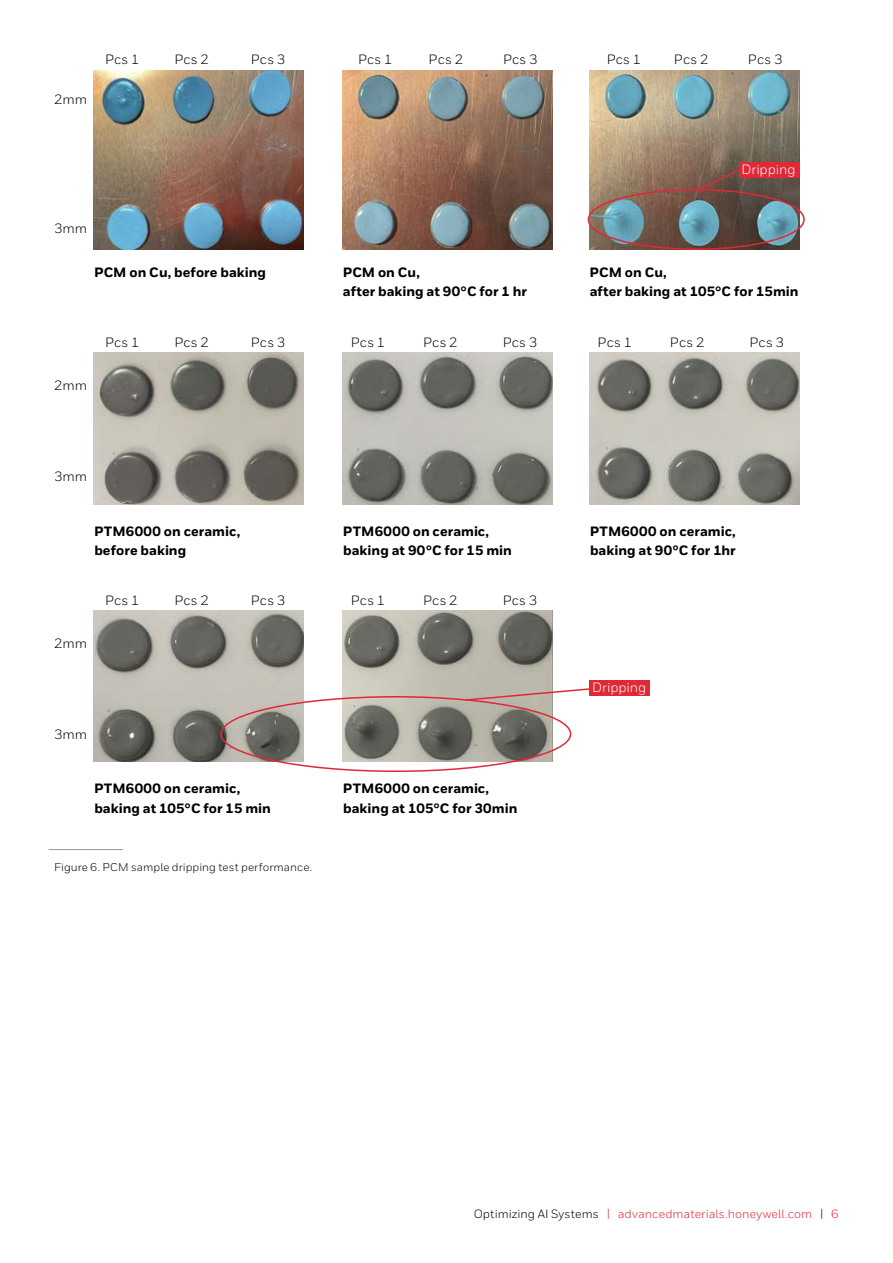
<style>
.page{position:relative;width:893px;height:1263px;background:#fff}
.page>*{position:absolute;margin:0;border:0;box-sizing:border-box;transform-origin:0 0}
.t1{font:800 13.5px/19.5px "Honeywell Sans";color:#000}
.t2{font:13.5px "Honeywell Sans";color:#000}
.t3{font:13.5px "Honeywell Sans";letter-spacing:-.005em;color:#fff}
.t4{font:12px "Honeywell Sans";letter-spacing:.005em;color:#e02836}
.t5{font:11.25px "Honeywell Sans";letter-spacing:.005em;color:#000}
.s1{color:#000}
.s2{color:#dc202e}
</style>
<div class="page">
<img style="left:94px;top:70px;width:210px;height:179px">
<img style="left:94px;top:353px;width:210px;height:151px">
<img style="left:94px;top:610px;width:210px;height:152px">
<img style="left:343px;top:353px;width:210px;height:151px">
<img style="left:343px;top:610px;width:210px;height:152px">
<img style="left:589px;top:353px;width:210px;height:151px">
<img style="left:342px;top:70px;width:210px;height:179px">
<img style="left:589px;top:70px;width:210px;height:179px">
<div style="left:588px;top:189px;width:217px;height:61px;border:2px solid #e02836;border-radius:50%"></div>
<div style="left:220px;top:696px;width:351px;height:76px;border:2px solid #e02836;border-radius:50%"></div>
<div style="left:739px;top:162px;width:60px;height:16px;background:#e02836"></div>
<div style="left:589px;top:681px;width:61px;height:15px;background:#e02836"></div>
<svg style="left:696px;top:167px;width:47px;height:25px"></svg>
<svg style="left:464px;top:687px;width:125px;height:15px"></svg>
<hr style="left:49px;top:849px;width:74px;height:1px;background:#939598">
<p class="t2" style="left:54px;top:91px;width:34px">2mm</p>
<p class="t2" style="left:105px;top:52px;width:36px">Pcs 1</p>
<p class="t2" style="left:174px;top:52px;width:36px">Pcs 2</p>
<p class="t2" style="left:251px;top:52px;width:36px">Pcs 3</p>
<p class="t2" style="left:54px;top:220px;width:35px">3mm</p>
<p class="t1" style="left:94px;top:263px;width:173px">PCM on Cu, before baking</p>
<p class="t2" style="left:54px;top:378px;width:34px">2mm</p>
<p class="t2" style="left:105px;top:334px;width:36px">Pcs 1</p>
<p class="t2" style="left:174px;top:334px;width:36px">Pcs 2</p>
<p class="t2" style="left:251px;top:334px;width:36px">Pcs 3</p>
<p class="t2" style="left:358px;top:52px;width:36px">Pcs 1</p>
<p class="t2" style="left:429px;top:52px;width:36px">Pcs 2</p>
<p class="t2" style="left:503px;top:52px;width:36px">Pcs 3</p>
<p class="t2" style="left:607px;top:52px;width:36px">Pcs 1</p>
<p class="t2" style="left:674px;top:52px;width:36px">Pcs 2</p>
<p class="t2" style="left:748px;top:52px;width:36px">Pcs 3</p>
<p class="t1" style="left:343px;top:263px;width:186px">PCM on Cu,<br>after baking at 90°C for 1 hr</p>
<p class="t3" style="left:741px;top:161px;width:56px">Dripping</p>
<p class="t1" style="left:589px;top:263px;width:211px">PCM on Cu,<br>after baking at 105°C for 15min</p>
<p class="t2" style="left:351px;top:334px;width:36px">Pcs 1</p>
<p class="t2" style="left:423px;top:334px;width:36px">Pcs 2</p>
<p class="t2" style="left:598px;top:334px;width:36px">Pcs 1</p>
<p class="t2" style="left:503px;top:334px;width:36px">Pcs 3</p>
<p class="t2" style="left:670px;top:334px;width:36px">Pcs 2</p>
<p class="t2" style="left:749px;top:334px;width:36px">Pcs 3</p>
<p class="t2" style="left:54px;top:469px;width:35px">3mm</p>
<p class="t1" style="left:94px;top:522px;width:148px">PTM6000 on ceramic, before baking</p>
<p class="t2" style="left:54px;top:635px;width:34px">2mm</p>
<p class="t2" style="left:105px;top:592px;width:36px">Pcs 1</p>
<p class="t2" style="left:174px;top:592px;width:36px">Pcs 2</p>
<p class="t2" style="left:251px;top:592px;width:36px">Pcs 3</p>
<p class="t2" style="left:54px;top:726px;width:35px">3mm</p>
<p class="t1" style="left:94px;top:779px;width:178px">PTM6000 on ceramic, baking at 105°C for 15 min</p>
<p class="t5" style="left:54px;top:860px;width:260px">Figure 6. PCM sample dripping test performance.</p>
<p class="t1" style="left:343px;top:522px;width:170px">PTM6000 on ceramic, baking at 90°C for 15 min</p>
<p class="t2" style="left:351px;top:592px;width:36px">Pcs 1</p>
<p class="t2" style="left:423px;top:592px;width:36px">Pcs 2</p>
<p class="t2" style="left:503px;top:592px;width:36px">Pcs 3</p>
<p class="t1" style="left:343px;top:779px;width:176px">PTM6000 on ceramic, baking at 105°C for 30min</p>
<p class="t1" style="left:590px;top:522px;width:148px">PTM6000 on ceramic, baking at 90°C for 1hr</p>
<p class="t3" style="left:592px;top:680px;width:56px">Dripping</p>
<p class="t4" style="left:474px;top:1207px;width:366px"><span class="s1">Optimizing AI Systems</span> <span class="s2">|</span> advancedmaterials.honeywell.com <span class="s1">|</span> 6</p>
</div>
